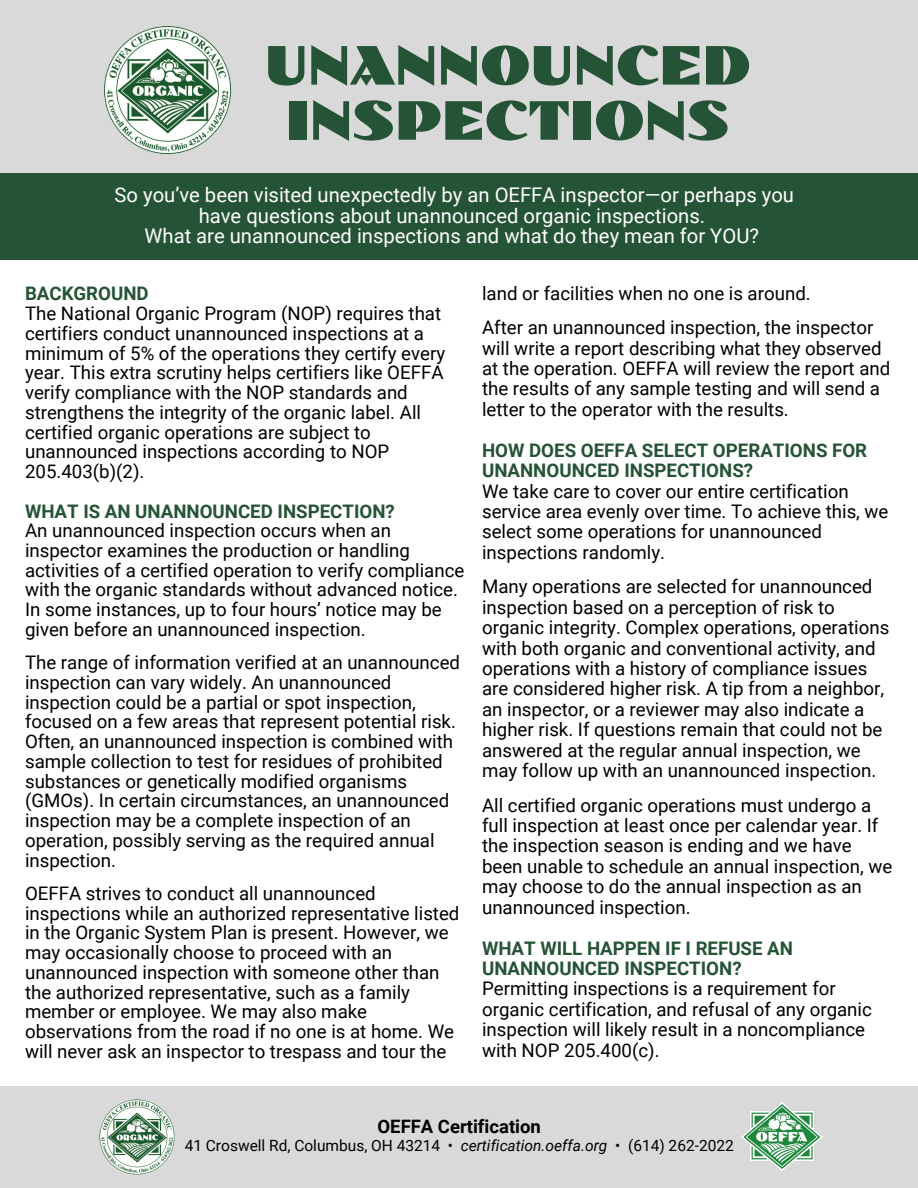
<style>
.page{position:relative;width:918px;height:1188px;background:#fff}
.page>*{position:absolute;margin:0;border:0;box-sizing:border-box;transform-origin:0 0}
.t1{font:57.75px/55.2px "Dolmen Com";color:#255336;text-align:center}
.t2{font:20.25px/20.2px "Roboto";color:#fff;text-align:center}
.t3{font:18.75px/19.8px "Roboto";color:#000}
.t4{font:700 18.75px/20.4px "Roboto";color:#255336}
.t5{font:700 18.45px "Roboto";color:#000}
.t6{font:15.45px "Roboto";color:#000}
.s1{font-style:italic}
</style>
<div class="page">
<div style="left:0;top:0;width:918px;height:196px;background:#d9d9d9"></div>
<img style="left:104px;top:26px;width:128px;height:129px">
<div style="left:0;top:173px;width:918px;height:87px;background:#255336"></div>
<div style="left:0;top:1087px;width:918px;height:101px;background:#d9d9d9"></div>
<img style="left:99px;top:1099px;width:76px;height:76px">
<img style="left:741px;top:1103px;width:81px;height:67px">
<p class="t1" style="left:265px;top:40px;width:487px">UNANNOUNCED<br>INSPECTIONS</p>
<p class="t2" style="left:115px;top:185px;width:681px">So you’ve been visited unexpectedly by an OEFFA inspector—or perhaps you have questions about unannounced organic inspections.</p>
<p class="t2" style="left:145px;top:226px;width:616px">What are unannounced inspections and what do they mean for YOU?</p>
<p class="t4" style="left:25px;top:284px;width:125px">BACKGROUND</p>
<p class="t3" style="left:25px;top:304px;width:422px">The National Organic Program (NOP) requires that certifiers conduct unannounced inspections at a minimum of 5% of the operations they certify every year. This extra scrutiny helps certifiers like OEFFA verify compliance with the NOP standards and strengthens the integrity of the organic label. All certified organic operations are subject to unannounced inspections according to NOP 205.403(b)(2).</p>
<p class="t4" style="left:25px;top:501px;width:371px">WHAT IS AN UNANNOUNCED INSPECTION?</p>
<p class="t3" style="left:25px;top:521px;width:441px">An unannounced inspection occurs when an inspector examines the production or handling activities of a certified operation to verify compliance with the organic standards without advanced notice.<br>In some instances, up to four hours’ notice may be given before an unannounced inspection.</p>
<p class="t3" style="left:25px;top:653px;width:437px">The range of information verified at an unannounced inspection can vary widely. An unannounced inspection could be a partial or spot inspection, focused on a few areas that represent potential risk.<br>Often, an unannounced inspection is combined with sample collection to test for residues of prohibited substances or genetically modified organisms (GMOs). In certain circumstances, an unannounced inspection may be a complete inspection of an operation, possibly serving as the required annual inspection.</p>
<p class="t3" style="left:25px;top:884px;width:436px">OEFFA strives to conduct all unannounced inspections while an authorized representative listed in the Organic System Plan is present. However, we may occasionally choose to proceed with an unannounced inspection with someone other than the authorized representative, such as a family member or employee. We may also make observations from the road if no one is at home. We will never ask an inspector to trespass and tour the</p>
<p class="t3" style="left:482px;top:283px;width:330px">land or facilities when no one is around.</p>
<p class="t3" style="left:482px;top:318px;width:410px;line-height:20.4px">After an unannounced inspection, the inspector will write a report describing what they observed at the operation. OEFFA will review the report and the results of any sample testing and will send a letter to the operator with the results.</p>
<p class="t4" style="left:482px;top:440px;width:387px">HOW DOES OEFFA SELECT OPERATIONS FOR<br>UNANNOUNCED INSPECTIONS?</p>
<p class="t3" style="left:482px;top:481px;width:408px;line-height:20.4px">We take care to cover our entire certification service area evenly over time. To achieve this, we select some operations for unannounced inspections randomly.</p>
<p class="t3" style="left:482px;top:577px;width:409px;line-height:20.4px">Many operations are selected for unannounced inspection based on a perception of risk to organic integrity. Complex operations, operations with both organic and conventional activity, and operations with a history of compliance issues are considered higher risk. A tip from a neighbor, an inspector, or a reviewer may also indicate a higher risk. If questions remain that could not be answered at the regular annual inspection, we may follow up with an unannounced inspection.</p>
<p class="t3" style="left:482px;top:795px;width:412px;line-height:20.4px">All certified organic operations must undergo a full inspection at least once per calendar year. If the inspection season is ending and we have been unable to schedule an annual inspection, we may choose to do the annual inspection as an unannounced inspection.</p>
<p class="t4" style="left:482px;top:938px;width:313px">WHAT WILL HAPPEN IF I REFUSE AN<br>UNANNOUNCED INSPECTION?</p>
<p class="t3" style="left:482px;top:979px;width:391px;line-height:20.4px">Permitting inspections is a requirement for organic certification, and refusal of any organic inspection will likely result in a noncompliance with NOP 205.400(c).</p>
<p class="t5" style="left:378px;top:1116px;width:165px">OEFFA Certification</p>
<p class="t6" style="left:185px;top:1137px;width:551px">41 Croswell Rd, Columbus, OH 43214 • <span class="s1">certification.oeffa.org</span> • (614) 262-2022</p>
</div>
